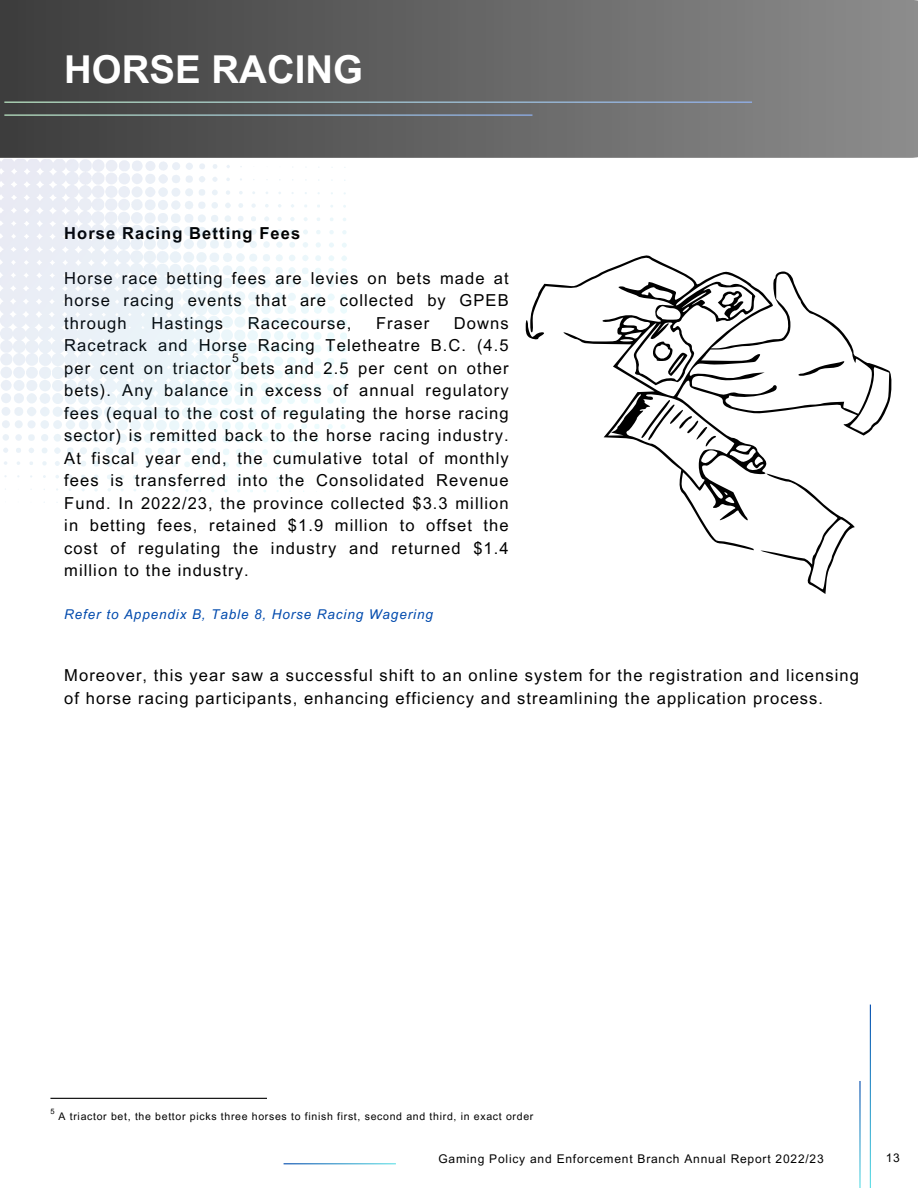
<style>
.page{position:relative;width:918px;height:1188px;background:#fff}
.page>*{position:absolute;margin:0;border:0;box-sizing:border-box;transform-origin:0 0}
.t1{font:700 38.4px "Arial MT Pro";color:#fff}
.t2{font:16.5px/22.5px "Arial MT Pro";letter-spacing:.065em;color:#000;text-align:justify}
.t3{font:700 16.5px "Arial MT Pro";letter-spacing:.065em;color:#000}
.t4{font:italic 13.5px "Arial MT Pro";letter-spacing:.065em;color:#004aad}
.t5{font:12px "Arial MT Pro";letter-spacing:.065em;color:#000}
.t6{font:10.5px "Arial MT Pro";letter-spacing:.065em;color:#000}
.t7{font:7.5px "Arial MT Pro";color:#000}
</style>
<div class="page">
<svg style="left:0;top:0;width:918px;height:158px;background:#656565"></svg>
<hr style="left:4px;top:102px;width:748px;height:1px;background:#fff">
<hr style="left:4px;top:115px;width:528px;height:1px;background:#fff">
<svg style="left:526px;top:255px;width:366px;height:339px"></svg>
<svg style="left:0;top:159px;width:347px;height:346px"></svg>
<hr style="left:50px;top:1098px;width:217px;height:1px;background:#000">
<p class="t1" style="left:64px;top:55px;width:300px">HORSE RACING</p>
<p class="t3" style="left:64px;top:227px;width:237px">Horse Racing Betting Fees</p>
<p class="t2" style="left:64px;top:269px;width:446px">Horse race betting fees are levies on bets made at horse racing events that are collected by GPEB through</p>
<p class="t2" style="left:64px;top:314px;width:446px;text-indent:390px">Downs Racetrack and Horse Racing Teletheatre B.C. (4.5 per cent on triactor bets and 2.5 per cent on other bets). Any balance in excess of annual regulatory fees (equal to the cost of regulating the horse racing sector) is remitted back to the horse racing industry.<br>At fiscal year end, the cumulative total of monthly fees is transferred into the Consolidated Revenue Fund. In 2022/23, the province collected $3.3 million in betting fees, retained $1.9 million to offset the cost of regulating the industry and returned $1.4 million to the industry.</p>
<p class="t4" style="left:64px;top:609px;width:370px">Refer to Appendix B, Table 8, Horse Racing Wagering</p>
<p class="t2" style="left:151px;top:314px;width:73px">Hastings</p>
<p class="t2" style="left:248px;top:314px;width:105px">Racecourse,</p>
<p class="t2" style="left:376px;top:314px;width:55px">Fraser</p>
<p class="t5" style="left:232px;top:353px;width:8px">5</p>
<p class="t2" style="left:64px;top:666px;width:796px">Moreover, this year saw a successful shift to an online system for the registration and licensing of horse racing participants, enhancing efficiency and streamlining the application process.</p>
<p class="t7" style="left:50px;top:1108px;width:6px">5</p>
<p class="t6" style="left:59px;top:1113px;width:476px">A triactor bet, the bettor picks three horses to finish first, second and third, in exact order</p>
<p class="t5" style="left:438px;top:1155px;width:387px">Gaming Policy and Enforcement Branch Annual Report 2022/23</p>
<p class="t5" style="left:886px;top:1153px;width:16px">13</p>
</div>
